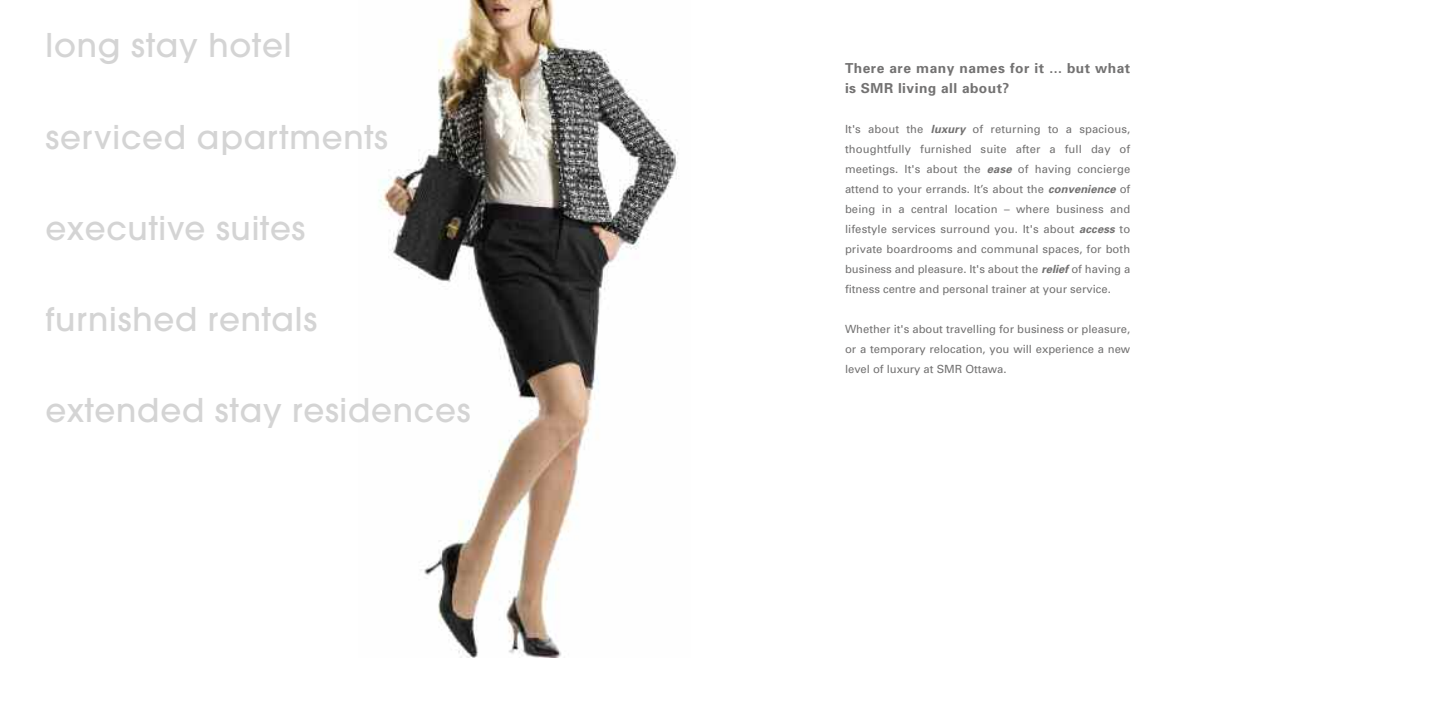
<style>
.page{position:relative;width:1440px;height:720px;background:#fff}
.page>*{position:absolute;margin:0;border:0;box-sizing:border-box;transform-origin:0 0}
.t1{font:500 32.5px "Avant Garde";letter-spacing:.025em;color:#d4d4d4}
.t2{font:700 13.75px/20px "Univers";letter-spacing:.035em;color:#737272}
.t3{font:11.25px/20px "Univers";color:#737272;text-align:justify}
.s1{font-weight:700;font-style:italic}
</style>
<div class="page">
<img style="left:379px;top:0;width:299px;height:658px">
<h1 class="t1" style="left:46px;top:33px;width:247px">long stay hotel</h1>
<h1 class="t1" style="left:46px;top:125px;width:344px">serviced apartments</h1>
<h1 class="t1" style="left:46px;top:216px;width:261px">executive suites</h1>
<h1 class="t1" style="left:46px;top:307px;width:273px">furnished rentals</h1>
<h1 class="t1" style="left:46px;top:398px;width:427px">extended stay residences</h1>
<p class="t2" style="left:845px;top:59px;width:287px">There are many names for it ... but what is SMR living all about?</p>
<p class="t3" style="left:845px;top:120px;width:287px">It's about the <span class="s1">luxury</span> of returning to a spacious, thoughtfully furnished suite after a full day of meetings. It's about the <span class="s1">ease</span> of having concierge attend to your errands. It’s about the <span class="s1">convenience</span> of being in a central location – where business and lifestyle services surround you. It's about <span class="s1">access</span> to private boardrooms and communal spaces, for both business and pleasure. It's about the <span class="s1">relief</span> of having a fitness centre and personal trainer at your service.</p>
<p class="t3" style="left:845px;top:320px;width:287px">Whether it's about travelling for business or pleasure, or a temporary relocation, you will experience a new level of luxury at SMR Ottawa.</p>
</div>
